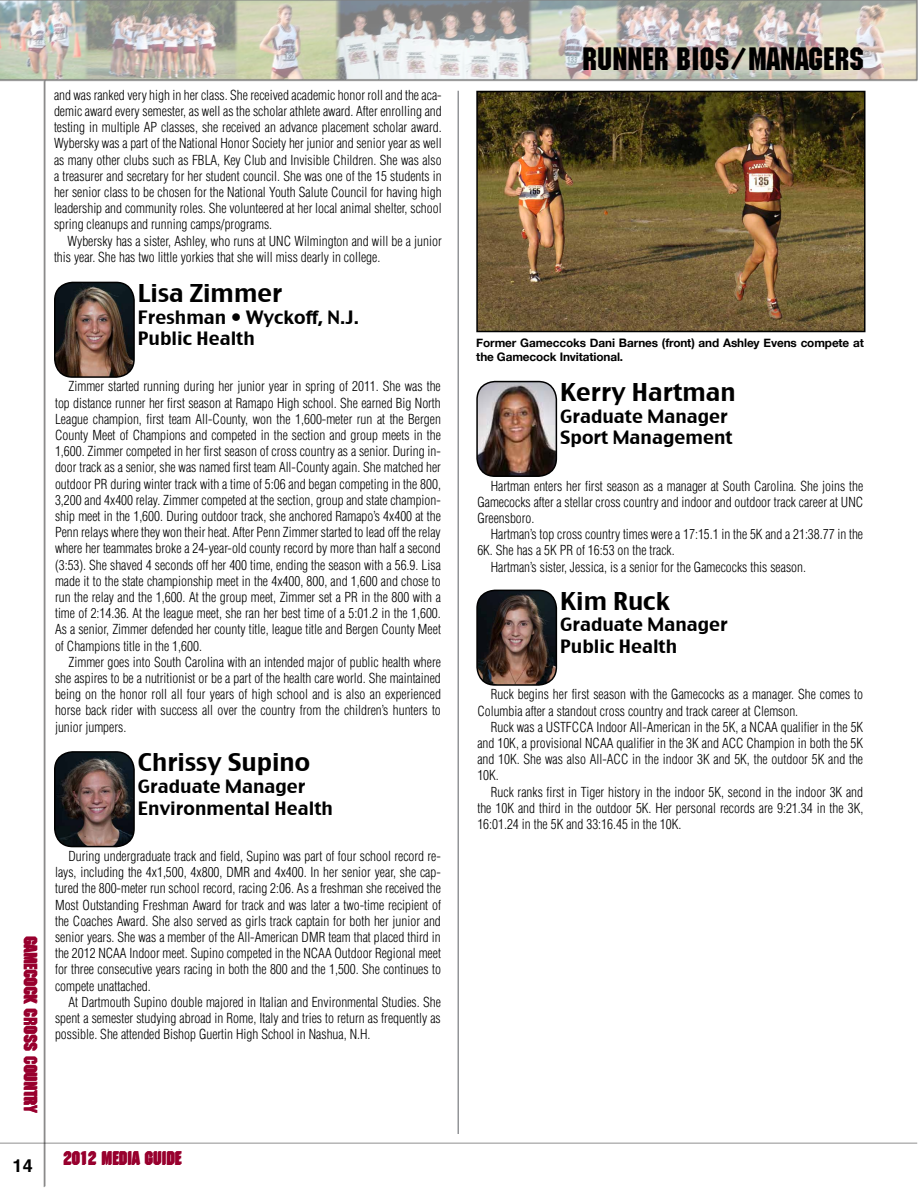
<style>
.page{position:relative;width:918px;height:1188px;background:#fff}
.page>*{position:absolute;margin:0;border:0;box-sizing:border-box;transform-origin:0 0}
.t1{font:31.5px "Machine LT";color:#000}
.t2{font:24px "Charcoal CY";color:#000}
.t3{font:18px/21.6px "Charcoal CY";color:#000}
.t4{font:18px "Machine LT";color:#98002e}
.t5{font:700 18px "Helvetica";color:#000}
.t6{font:300 condensed 13.5px/16.2px "Helvetica LT Std";color:#000;text-align:justify}
.t7{font:700 11.7px/14px "Helvetica Neue";letter-spacing:-.01em;color:#000}
</style>
<div class="page">
<hr style="left:44px;top:81px;width:1px;height:1106px;background:#010000">
<hr style="left:0;top:1142px;width:917px;height:2px;background:#010000">
<hr style="left:44px;top:80px;width:2px;height:1106px;background:#010000">
<img style="left:0;top:0;width:918px;height:80px">
<hr style="left:458px;top:91px;width:1px;height:1043px;background:#939598">
<img style="left:55px;top:282px;width:79px;height:95px">
<div style="left:54px;top:282px;width:81px;height:96px;border:2px solid #000;border-radius:18px"></div>
<img style="left:55px;top:752px;width:79px;height:95px">
<div style="left:54px;top:751px;width:81px;height:96px;border:2px solid #000;border-radius:18px"></div>
<img style="left:477px;top:382px;width:79px;height:94px">
<div style="left:476px;top:381px;width:81px;height:96px;border:2px solid #000;border-radius:18px"></div>
<img style="left:477px;top:590px;width:79px;height:95px">
<div style="left:476px;top:590px;width:81px;height:96px;border:2px solid #000;border-radius:18px"></div>
<img style="left:479px;top:94px;width:384px;height:235px">
<div style="left:476px;top:91px;width:390px;height:241px;border:2px solid #000"></div>
<h3 class="t4" style="left:41px;top:936px;width:178px;rotate:90deg">GAMECOCK CROSS COUNTRY</h3>
<h3 class="t5" style="left:13px;top:1151px;width:22px">14</h3>
<p class="t6" style="left:54px;top:87px;width:389px">and was ranked very high in her class. She received academic honor roll and the aca&shy;demic award every semester, as well as the scholar athlete award. After enrolling and testing in multiple AP classes, she received an advance placement scholar award.<br>Wybersky was a part of the National Honor Society her junior and senior year as well as many other clubs such as FBLA, Key Club and Invisible Children. She was also a treasurer and secretary for her student council. She was one of the 15 students in her senior class to be chosen for the National Youth Salute Council for having high leadership and community roles. She volunteered at her local animal shelter, school spring cleanups and running camps/programs.</p>
<p class="t6" style="left:54px;top:233px;width:389px;text-indent:13px">Wybersky has a sister, Ashley, who runs at UNC Wilmington and will be a junior this year. She has two little yorkies that she will miss dearly in college.</p>
<h2 class="t2" style="left:138px;top:278px;width:146px">Lisa Zimmer</h2>
<h3 class="t3" style="left:138px;top:306px;width:223px">Freshman • Wyckoff, N.J.<br>Public Health</h3>
<p class="t6" style="left:55px;top:378px;width:387px;text-indent:13px">Zimmer started running during her junior year in spring of 2011. She was the top distance runner her first season at Ramapo High school. She earned Big North League champion, first team All-County, won the 1,600-meter run at the Bergen County Meet of Champions and competed in the section and group meets in the 1,600. Zimmer competed in her first season of cross country as a senior. During in&shy;door track as a senior, she was named first team All-County again. She matched her outdoor PR during winter track with a time of 5:06 and began competing in the 800, 3,200 and 4x400 relay. Zimmer competed at the section, group and state champion&shy;ship meet in the 1,600. During outdoor track, she anchored Ramapo’s 4x400 at the Penn relays where they won their heat. After Penn Zimmer started to lead off the relay where her teammates broke a 24-year-old county record by more than half a second (3:53). She shaved 4 seconds off her 400 time, ending the season with a 56.9. Lisa made it to the state championship meet in the 4x400, 800, and 1,600 and chose to run the relay and the 1,600. At the group meet, Zimmer set a PR in the 800 with a time of 2:14.36. At the league meet, she ran her best time of a 5:01.2 in the 1,600.<br>As a senior, Zimmer defended her county title, league title and Bergen County Meet of Champions title in the 1,600.</p>
<p class="t6" style="left:55px;top:654px;width:387px;text-indent:13px">Zimmer goes into South Carolina with an intended major of public health where she aspires to be a nutritionist or be a part of the health care world. She maintained being on the honor roll all four years of high school and is also an experienced horse back rider with success all over the country from the children’s hunters to junior jumpers.</p>
<h2 class="t2" style="left:138px;top:747px;width:174px">Chrissy Supino</h2>
<h3 class="t3" style="left:138px;top:775px;width:197px">Graduate Manager<br>Environmental Health</h3>
<p class="t6" style="left:55px;top:848px;width:387px;text-indent:13px">During undergraduate track and field, Supino was part of four school record re&shy;lays, including the 4x1,500, 4x800, DMR and 4x400. In her senior year, she cap&shy;tured the 800-meter run school record, racing 2:06. As a freshman she received the Most Outstanding Freshman Award for track and was later a two-time recipient of the Coaches Award. She also served as girls track captain for both her junior and senior years. She was a member of the All-American DMR team that placed third in the 2012 NCAA Indoor meet. Supino competed in the NCAA Outdoor Regional meet for three consecutive years racing in both the 800 and the 1,500. She continues to compete unattached.</p>
<p class="t6" style="left:55px;top:994px;width:387px;text-indent:13px">At Dartmouth Supino double majored in Italian and Environmental Studies. She spent a semester studying abroad in Rome, Italy and tries to return as frequently as possible. She attended Bishop Guertin High School in Nashua, N.H.</p>
<h3 class="t4" style="left:64px;top:1147px;width:120px">2012 MEDIA GUIDE</h3>
<h1 class="t1" style="left:582px;top:41px;width:283px">RUNNER BIOS/MANAGERS</h1>
<p class="t7" style="left:476px;top:336px;width:389px">Former Gameccoks Dani Barnes (front) and Ashley Evens compete at the Gamecock Invitational.</p>
<h2 class="t2" style="left:560px;top:377px;width:177px">Kerry Hartman</h2>
<h3 class="t3" style="left:560px;top:405px;width:174px">Graduate Manager<br>Sport Management</h3>
<p class="t6" style="left:477px;top:477px;width:387px;text-indent:13px">Hartman enters her first season as a manager at South Carolina. She joins the Gamecocks after a stellar cross country and indoor and outdoor track career at UNC Greensboro.</p>
<p class="t6" style="left:491px;top:526px;width:374px">Hartman’s top cross country times were a 17:15.1 in the 5K and a 21:38.77 in the</p>
<p class="t6" style="left:477px;top:542px;width:199px">6K. She has a 5K PR of 16:53 on the track.</p>
<p class="t6" style="left:491px;top:558px;width:317px">Hartman’s sister, Jessica, is a senior for the Gamecocks this season.</p>
<h2 class="t2" style="left:560px;top:586px;width:111px">Kim Ruck</h2>
<h3 class="t3" style="left:560px;top:614px;width:169px">Graduate Manager<br>Public Health</h3>
<p class="t6" style="left:477px;top:686px;width:387px;text-indent:13px">Ruck begins her first season with the Gamecocks as a manager. She comes to<br>Columbia after a standout cross country and track career at Clemson.</p>
<p class="t6" style="left:477px;top:719px;width:387px;text-indent:13px">Ruck was a USTFCCA Indoor All-American in the 5K, a NCAA qualifier in the 5K and 10K, a provisional NCAA qualifier in the 3K and ACC Champion in both the 5K and 10K. She was also All-ACC in the indoor 3K and 5K, the outdoor 5K and the 10K.</p>
<p class="t6" style="left:477px;top:783px;width:387px;text-indent:13px">Ruck ranks first in Tiger history in the indoor 5K, second in the indoor 3K and the 10K and third in the outdoor 5K. Her personal records are 9:21.34 in the 3K, 16:01.24 in the 5K and 33:16.45 in the 10K.</p>
</div>
